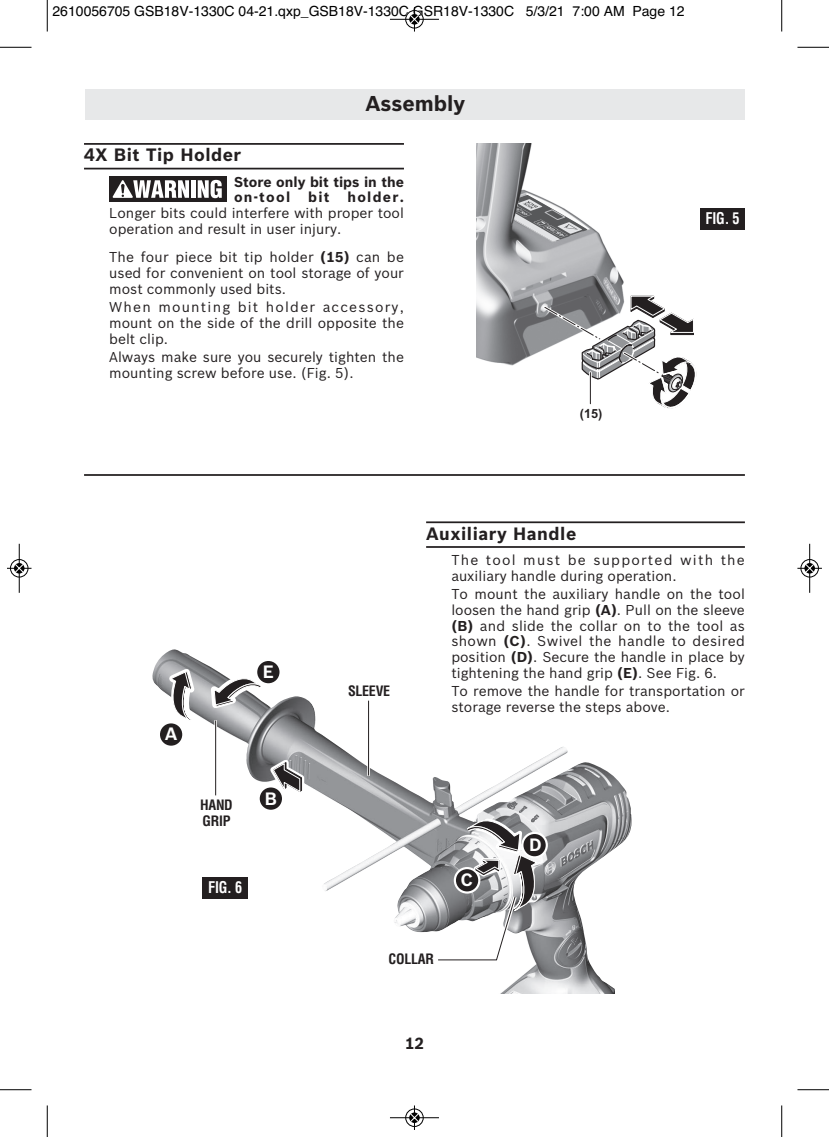
<style>
.page{position:relative;width:829px;height:1137px;background:#fff}
.page>*{position:absolute;margin:0;border:0;box-sizing:border-box;transform-origin:0 0}
.t1{font:700 21px "Bosch Sans";color:#231f20}
.t2{font:700 17.5px "Bosch Sans";letter-spacing:.03em;color:#231f20}
.t3{font:700 17.5px "Bosch Office Sans";color:#fff}
.t4{font:700 condensed 15.75px "Helvetica";letter-spacing:-.015em;color:#fff;scale:.9 1}
.t5{font:700 15.75px "Bosch Sans";color:#231f20}
.t6{font:14px/15.8px "Bosch Sans";color:#231f20}
.t7{font:14px "Helvetica";color:#000}
.t8{font:700 14px/15.8px "Bosch Sans";color:#231f20}
.t9{font:700 condensed 14px/15.8px "Helvetica";letter-spacing:-.02em;color:#231f20}
.t10{font:700 12.6px "Arial";color:#231f20}
.s1{font-weight:700}
</style>
<div class="page">
<hr style="left:84px;top:143px;width:320px;height:2px;background:#231f20">
<hr style="left:84px;top:168px;width:320px;height:1px;background:#231f20">
<div style="left:109px;top:176px;width:118px;height:26px;background:#231f20"></div>
<hr style="left:191px;top:180px;width:4px;height:18px;background:#fff">
<svg style="left:198px;top:180px;width:24px;height:18px"></svg>
<svg style="left:113px;top:180px;width:76px;height:18px"></svg>
<svg style="left:152px;top:649px;width:142px;height:250px"></svg>
<img style="left:294px;top:696px;width:338px;height:297px">
<svg style="left:257px;top:759px;width:47px;height:52px"></svg>
<svg style="left:158px;top:658px;width:124px;height:89px"></svg>
<hr style="left:214px;top:720px;width:3px;height:66px;background:#fff">
<hr style="left:215px;top:720px;width:1px;height:75px;background:#231f20">
<div style="left:202px;top:877px;width:46px;height:21px;background:#231f20"></div>
<img style="left:477px;top:144px;width:147px;height:222px">
<svg style="left:541px;top:293px;width:154px;height:116px"></svg>
<svg style="left:514px;top:195px;width:73px;height:47px"></svg>
<hr style="left:589px;top:372px;width:3px;height:31px;background:#fff">
<hr style="left:590px;top:372px;width:1px;height:31px;background:#231f20">
<div style="left:700px;top:209px;width:45px;height:21px;background:#231f20"></div>
<div style="left:86px;top:89px;width:659px;height:30px;background:#e7e8e9"></div>
<hr style="left:367px;top:709px;width:3px;height:66px;background:#fff">
<hr style="left:368px;top:700px;width:1px;height:75px;background:#231f20">
<svg style="left:434px;top:800px;width:114px;height:163px"></svg>
<hr style="left:426px;top:521px;width:319px;height:2px;background:#231f20">
<hr style="left:426px;top:546px;width:319px;height:2px;background:#231f20">
<hr style="left:84px;top:474px;width:661px;height:2px;background:#231f20">
<hr style="left:47px;top:0;width:1px;height:32px;background:#000">
<hr style="left:0;top:47px;width:32px;height:1px;background:#000">
<hr style="left:781px;top:0;width:1px;height:32px;background:#000">
<hr style="left:797px;top:47px;width:32px;height:1px;background:#000">
<hr style="left:47px;top:1105px;width:1px;height:31px;background:#000">
<hr style="left:0;top:1089px;width:32px;height:1px;background:#000">
<hr style="left:781px;top:1105px;width:1px;height:31px;background:#000">
<hr style="left:797px;top:1089px;width:32px;height:1px;background:#000">
<div style="left:405px;top:10px;width:19px;height:19px;border:1px solid #fff;border-radius:50%"></div>
<hr style="left:390px;top:19px;width:49px;height:1px;background:#000">
<div style="left:405px;top:10px;width:18px;height:18px;border:1px solid #000;border-radius:50%"></div>
<svg style="left:410px;top:7px;width:9px;height:25px"></svg>
<div style="left:405px;top:1108px;width:19px;height:18px;border:1px solid #fff;border-radius:50%"></div>
<hr style="left:390px;top:1117px;width:49px;height:1px;background:#000">
<div style="left:405px;top:1108px;width:18px;height:18px;border:1px solid #000;border-radius:50%"></div>
<svg style="left:410px;top:1105px;width:9px;height:24px"></svg>
<div style="left:10px;top:559px;width:19px;height:18px;border:1px solid #fff;border-radius:50%"></div>
<hr style="left:19px;top:543px;width:1px;height:49px;background:#000">
<div style="left:10px;top:559px;width:18px;height:18px;border:1px solid #000;border-radius:50%"></div>
<div style="left:14px;top:563px;width:10px;height:10px;background:#000;border-radius:50%"></div>
<svg style="left:7px;top:563px;width:25px;height:9px"></svg>
<div style="left:800px;top:559px;width:19px;height:18px;border:1px solid #fff;border-radius:50%"></div>
<hr style="left:809px;top:543px;width:1px;height:49px;background:#000">
<div style="left:800px;top:559px;width:18px;height:18px;border:1px solid #000;border-radius:50%"></div>
<div style="left:804px;top:563px;width:11px;height:10px;background:#000;border-radius:50%"></div>
<svg style="left:797px;top:563px;width:25px;height:9px"></svg>
<p class="t7" style="left:52px;top:3px;width:633px">2610056705 GSB18V-1330C 04-21.qxp_GSB18V-1330C GSR18V-1330C 5/3/21 7:00 AM Page 12</p>
<h1 class="t1" style="left:365px;top:92px;width:101px">Assembly</h1>
<p class="t2" style="left:84px;top:145px;width:159px">4X Bit Tip Holder</p>
<p class="t8" style="left:234px;top:174px;width:171px">Store only bit tips in the on-tool</p>
<p class="t8" style="left:308px;top:190px;width:23px">bit</p>
<p class="t8" style="left:347px;top:190px;width:58px">holder.</p>
<p class="t6" style="left:109px;top:205px;width:296px">Longer bits could interfere with proper tool operation and result in user injury.</p>
<p class="t6" style="left:109px;top:249px;width:296px;text-align:justify">The four piece bit tip holder <span class="s1">(15)</span> can be used for convenient on tool storage of your most commonly used bits.</p>
<p class="t6" style="left:109px;top:299px;width:296px;text-align:justify">When mounting bit holder accessory, mount on the side of the drill opposite the belt clip.</p>
<p class="t6" style="left:109px;top:349px;width:296px">Always make sure you securely tighten the mounting screw before use. (Fig. 5).</p>
<p class="t10" style="left:580px;top:405px;width:24px">(15)</p>
<p class="t4" style="left:705px;top:209px;width:39px">FIG. 5</p>
<p class="t3" style="left:165px;top:724px;width:14px">A</p>
<p class="t3" style="left:262px;top:661px;width:13px">E</p>
<p class="t9" style="left:200px;top:797px;width:34px">HAND<br>GRIP</p>
<p class="t4" style="left:208px;top:878px;width:39px">FIG. 6</p>
<p class="t3" style="left:264px;top:788px;width:14px">B</p>
<p class="t9" style="left:348px;top:683px;width:44px">SLEEVE</p>
<p class="t2" style="left:426px;top:523px;width:152px">Auxiliary Handle</p>
<p class="t6" style="left:451px;top:552px;width:295px">The tool must be supported with the auxiliary handle during operation.</p>
<p class="t6" style="left:451px;top:586px;width:295px;text-align:justify">To mount the auxiliary handle on the tool loosen the hand grip <span class="s1">(A)</span>. Pull on the sleeve <span class="s1">(B)</span> and slide the collar on to the tool as shown <span class="s1">(C)</span>. Swivel the handle to desired position <span class="s1">(D)</span>. Secure the handle in place by tightening the hand grip <span class="s1">(E)</span>. See Fig. 6.</p>
<p class="t6" style="left:451px;top:683px;width:295px">To remove the handle for transportation or storage reverse the steps above.</p>
<p class="t3" style="left:460px;top:869px;width:14px">C</p>
<p class="t3" style="left:529px;top:834px;width:14px">D</p>
<p class="t9" style="left:388px;top:951px;width:47px">COLLAR</p>
<p class="t5" style="left:405px;top:1034px;width:20px">12</p>
</div>
